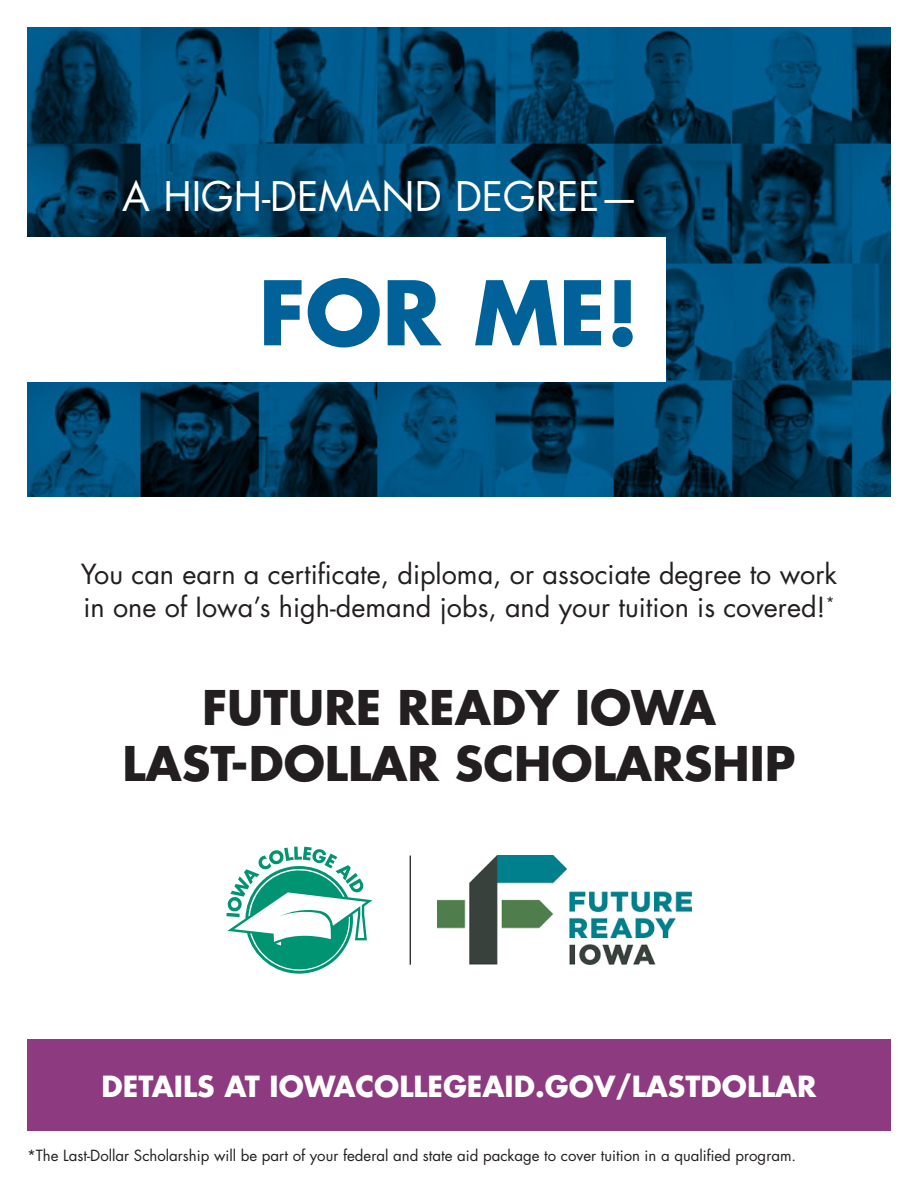
<style>
.page{position:relative;width:918px;height:1188px;background:#fff}
.page>*{position:absolute;margin:0;border:0;box-sizing:border-box;transform-origin:0 0}
.t1{font:700 86.4px "Futura Std";color:#006298}
.t2{font:700 46.5px "Futura Std";color:#231f20}
.t3{font:39.6px "Futura Std";color:#fff}
.t4{font:700 28.35px "Futura Std";color:#fff}
.t5{font:27px/32.4px "Futura Std";color:#231f20}
.t6{font:15px "Futura Std";color:#231f20}
</style>
<div class="page">
<div style="left:27px;top:1039px;width:864px;height:92px;background:#8e3a80"></div>
<svg style="left:226px;top:847px;width:146px;height:127px"></svg>
<hr style="left:410px;top:856px;width:1px;height:109px;background:#231f20">
<img style="left:438px;top:856px;width:254px;height:109px">
<img style="left:27px;top:27px;width:864px;height:470px">
<div style="left:21px;top:237px;width:645px;height:145px;background:#fff"></div>
<p class="t3" style="left:122px;top:171px;width:519px">A HIGH-DEMAND DEGREE—</p>
<p class="t1" style="left:259px;top:255px;width:382px">FOR ME!</p>
<p class="t5" style="left:81px;top:559px;width:758px">You can earn a certificate, diploma, or associate degree to work in one of Iowa’s high-demand jobs, and your tuition is covered!<sup>*</sup></p>
<p class="t2" style="left:202px;top:677px;width:515px">FUTURE READY IOWA</p>
<p class="t2" style="left:122px;top:733px;width:675px">LAST-DOLLAR SCHOLARSHIP</p>
<p class="t4" style="left:102px;top:1067px;width:716px">DETAILS AT IOWACOLLEGEAID.GOV/LASTDOLLAR</p>
<p class="t6" style="left:27px;top:1146px;width:771px">*The Last-Dollar Scholarship will be part of your federal and state aid package to cover tuition in a qualified program.</p>
</div>
